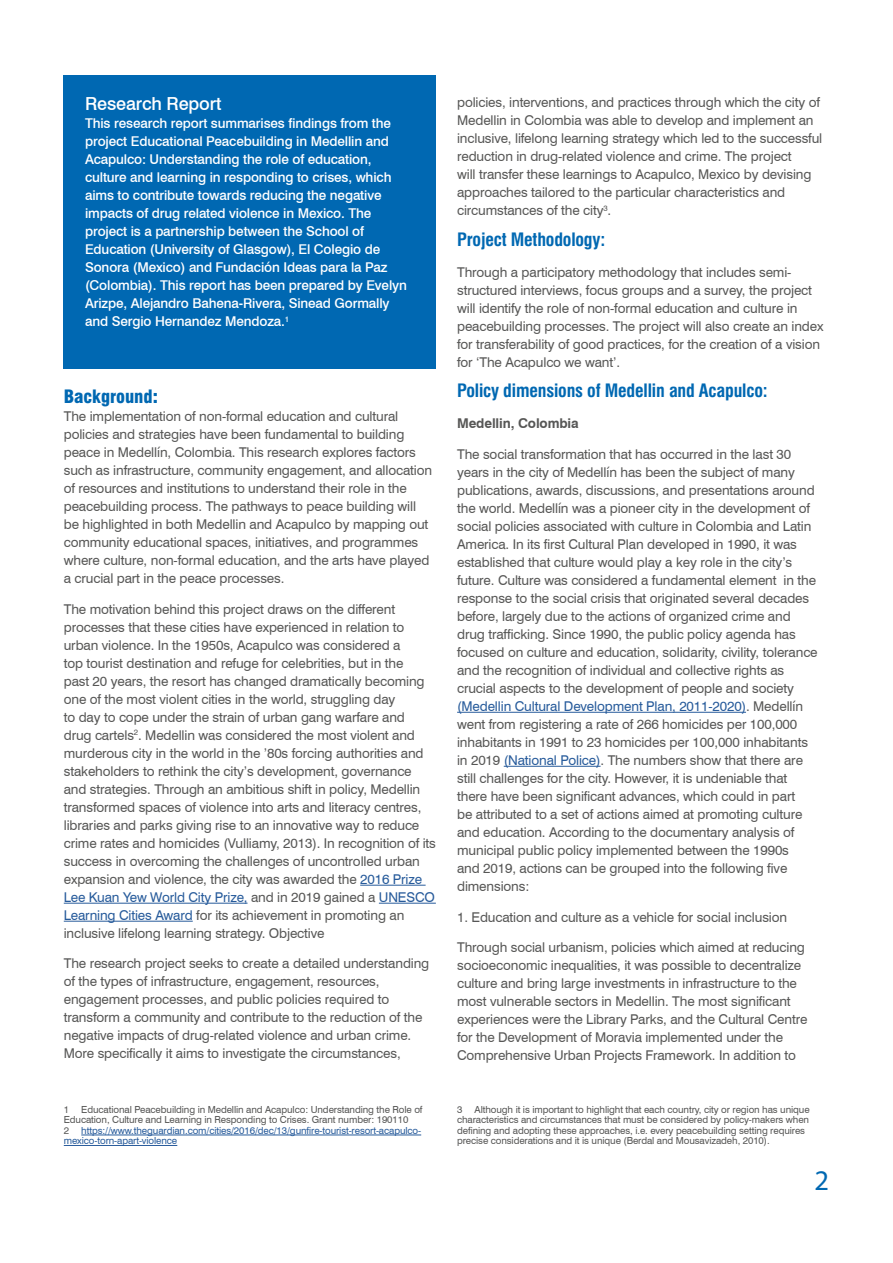
<style>
.page{position:relative;width:893px;height:1263px;background:#fff}
.page>*{position:absolute;margin:0;border:0;box-sizing:border-box;transform-origin:0 0}
.t1{font:28.5px "Myriad Pro";color:#0068b2}
.t2{font:700 condensed 18px "Swiss 721 BT";letter-spacing:-.01em;color:#0068b2}
.t3{font:500 18px "Swiss 721 BT";letter-spacing:-.01em;color:#fff}
.t4{font:900 condensed 18px "Swiss 721 BT";letter-spacing:-.005em;color:#0068b2}
.t5{font:13.5px/18px "Swiss 721 BT";letter-spacing:-.01em;color:#575756}
.t6{font:500 13.5px/18px "Swiss 721 BT";letter-spacing:-.01em;color:#fff}
.t7{font:700 13.5px "Swiss 721 BT";letter-spacing:-.01em;color:#575756}
.t8{font:9.75px/10.5px "Swiss 721 BT";letter-spacing:-.01em;color:#575756}
.s1{color:#275b9b}
</style>
<div class="page">
<div style="left:64px;top:75px;width:372px;height:61px;background:#0068b2"></div>
<div style="left:64px;top:97px;width:372px;height:254px;background:#0068b2"></div>
<div style="left:64px;top:313px;width:372px;height:56px;background:#0068b2"></div>
<hr style="left:360px;top:885px;width:66px;height:1px;background:#275b9b">
<hr style="left:64px;top:903px;width:184px;height:1px;background:#275b9b">
<hr style="left:379px;top:903px;width:57px;height:1px;background:#275b9b">
<hr style="left:64px;top:921px;width:129px;height:1px;background:#275b9b">
<hr style="left:81px;top:1135px;width:340px;height:1px;background:#275b9b">
<hr style="left:64px;top:1145px;width:113px;height:1px;background:#275b9b">
<hr style="left:457px;top:712px;width:289px;height:1px;background:#275b9b">
<hr style="left:504px;top:766px;width:97px;height:1px;background:#275b9b">
<h2 class="t3" style="left:85px;top:93px;width:138px">Research Report</h2>
<p class="t6" style="left:85px;top:115px;width:323px">This research report summarises findings from the project Educational Peacebuilding in Medellin and Acapulco: Understanding the role of education, culture and learning in responding to crises, which aims to contribute towards reducing the negative impacts of drug related violence in Mexico. The project is a partnership between the School of Education (University of Glasgow), El Colegio de Sonora (Mexico) and Fundación Ideas para la Paz (Colombia). This report has been prepared by Evelyn Arizpe, Alejandro Bahena-Rivera, Sinead Gormally and Sergio Hernandez Mendoza.<sup>1</sup></p>
<h2 class="t4" style="left:64px;top:386px;width:96px">Background:</h2>
<p class="t5" style="left:64px;top:407px;width:370px">The implementation of non-formal education and cultural policies and strategies have been fundamental to building peace in Medellín, Colombia. This research explores factors such as infrastructure, community engagement, and allocation of resources and institutions to understand their role in the peacebuilding process. The pathways to peace building will be highlighted in both Medellin and Acapulco by mapping out community educational spaces, initiatives, and programmes where culture, non-formal education, and the arts have played a crucial part in the peace processes.</p>
<p class="t5" style="left:64px;top:600px;width:374px">The motivation behind this project draws on the different processes that these cities have experienced in relation to urban violence. In the 1950s, Acapulco was considered a<br>top tourist destination and refuge for celebrities, but in the<br>past 20 years, the resort has changed dramatically becoming one of the most violent cities in the world, struggling day<br>to day to cope under the strain of urban gang warfare and drug cartels<sup>2</sup>. Medellin was considered the most violent and murderous city in the world in the ’80s forcing authorities and stakeholders to rethink the city’s development, governance and strategies. Through an ambitious shift in policy, Medellin transformed spaces of violence into arts and literacy centres, libraries and parks giving rise to an innovative way to reduce crime rates and homicides (Vulliamy, 2013). In recognition of its success in overcoming the challenges of uncontrolled urban expansion and violence, the city was awarded the <span class="s1">2016 Prize Lee Kuan Yew World City Prize,</span> and in 2019 gained a <span class="s1">UNESCO Learning Cities Award</span> for its achievement in promoting an inclusive lifelong learning strategy. Objective</p>
<p class="t5" style="left:64px;top:954px;width:367px">The research project seeks to create a detailed understanding of the types of infrastructure, engagement, resources, engagement processes, and public policies required to transform a community and contribute to the reduction of the negative impacts of drug-related violence and urban crime.<br>More specifically it aims to investigate the circumstances,</p>
<p class="t8" style="left:64px;top:1104px;width:360px">1 Educational Peacebuilding in Medellin and Acapulco: Understanding the Role of Education, Culture and Learning in Responding to Crises. Grant number: 190110<br>2 <span class="s1">https://www.theguardian.com/cities/2016/dec/13/gunfire-tourist-resort-acapulco&shy;mexico-torn-apart-violence</span></p>
<p class="t5" style="left:457px;top:93px;width:367px">policies, interventions, and practices through which the city of Medellin in Colombia was able to develop and implement an inclusive, lifelong learning strategy which led to the successful reduction in drug-related violence and crime. The project<br>will transfer these learnings to Acapulco, Mexico by devising approaches tailored to the particular characteristics and circumstances of the city<sup>3</sup>.</p>
<h2 class="t2" style="left:457px;top:228px;width:150px">Project Methodology:</h2>
<p class="t5" style="left:457px;top:263px;width:368px">Through a participatory methodology that includes semi&shy;structured interviews, focus groups and a survey, the project will identify the role of non-formal education and culture in peacebuilding processes. The project will also create an index for transferability of good practices, for the creation of a vision for ‘The Acapulco we want’.</p>
<h2 class="t2" style="left:457px;top:380px;width:312px">Policy dimensions of Medellin and Acapulco:</h2>
<p class="t7" style="left:457px;top:415px;width:123px">Medellin, Colombia</p>
<p class="t5" style="left:457px;top:445px;width:362px">The social transformation that has occurred in the last 30 years in the city of Medellín has been the subject of many publications, awards, discussions, and presentations around the world. Medellín was a pioneer city in the development of social policies associated with culture in Colombia and Latin America. In its first Cultural Plan developed in 1990, it was established that culture would play a key role in the city’s future. Culture was considered a fundamental element in the response to the social crisis that originated several decades before, largely due to the actions of organized crime and drug trafficking. Since 1990, the public policy agenda has focused on culture and education, solidarity, civility, tolerance and the recognition of individual and collective rights as crucial aspects to the development of people and society <span class="s1">(Medellin Cultural Development Plan, 2011-2020)</span>. Medellín went from registering a rate of 266 homicides per 100,000 inhabitants in 1991 to 23 homicides per 100,000 inhabitants in 2019 <span class="s1">(National Police)</span>. The numbers show that there are still challenges for the city. However, it is undeniable that there have been significant advances, which could in part<br>be attributed to a set of actions aimed at promoting culture and education. According to the documentary analysis of municipal public policy implemented between the 1990s<br>and 2019, actions can be grouped into the following five dimensions:</p>
<p class="t5" style="left:457px;top:908px;width:332px">1. Education and culture as a vehicle for social inclusion</p>
<p class="t5" style="left:457px;top:938px;width:352px">Through social urbanism, policies which aimed at reducing socioeconomic inequalities, it was possible to decentralize culture and bring large investments in infrastructure to the most vulnerable sectors in Medellin. The most significant experiences were the Library Parks, and the Cultural Centre for the Development of Moravia implemented under the Comprehensive Urban Projects Framework. In addition to</p>
<p class="t8" style="left:457px;top:1104px;width:354px">3 Although it is important to highlight that each country, city or region has unique characteristics and circumstances that must be considered by policy-makers when defining and adopting these approaches, i.e. every peacebuilding setting requires precise considerations and it is unique (Berdal and Mousavizadeh, 2010).</p>
<h1 class="t1" style="left:815px;top:1162px;width:16px">2</h1>
</div>
